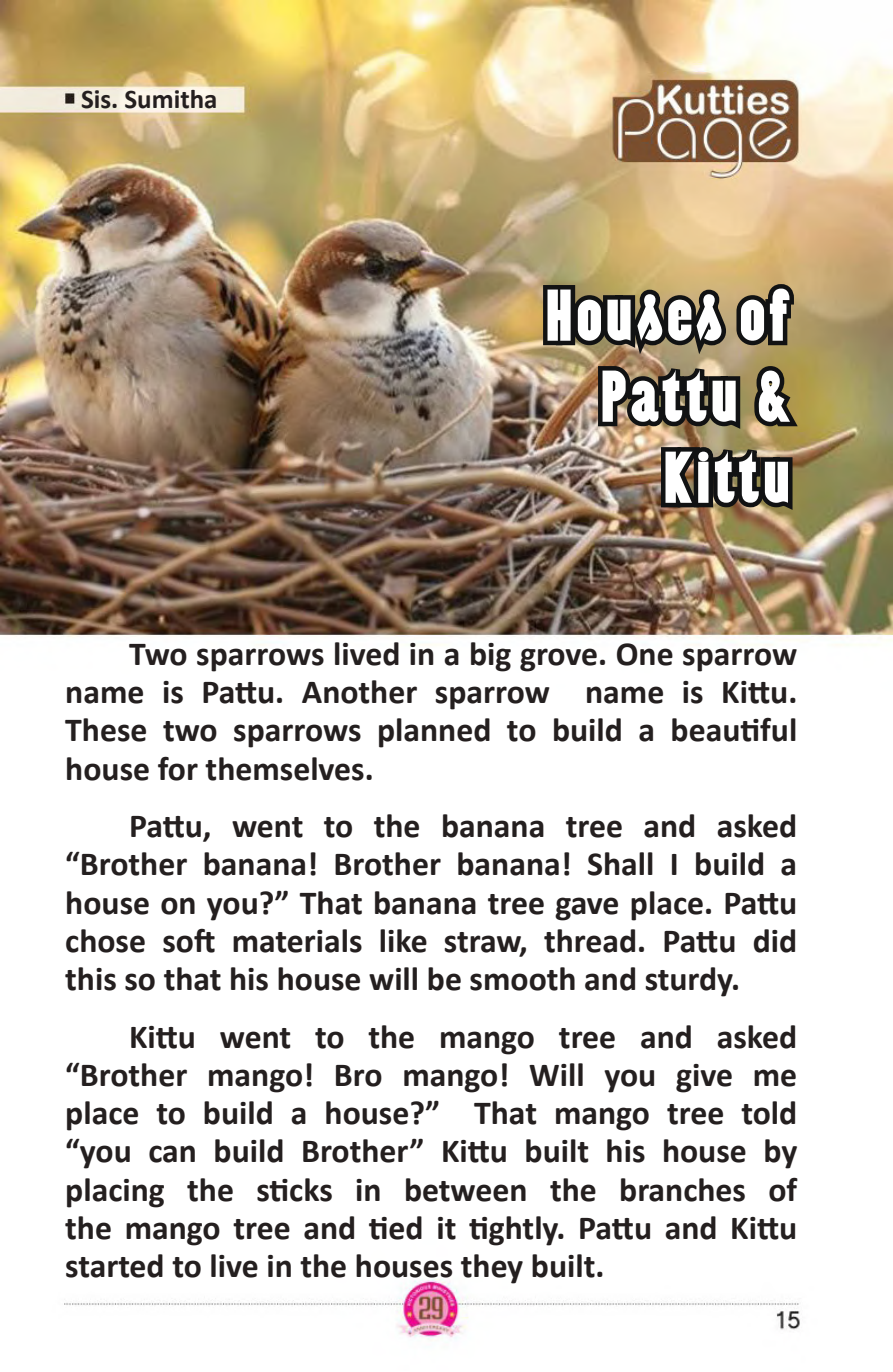
<style>
.page{position:relative;width:893px;height:1372px;background:#fff}
.page>*{position:absolute;margin:0;border:0;box-sizing:border-box;transform-origin:0 0}
.t1{font:67.5px/81px "Almonte";letter-spacing:.04em;color:#fff;text-align:right}
.t2{font:700 33.75px/38.2px "Calibri";color:#241f1f;text-align:justify}
.t3{font:700 27px "Calibri";color:#241f1f}
</style>
<div class="page">
<img style="left:0;top:0;width:892px;height:1341px">
<img style="left:539px;top:277px;width:266px;height:240px">
<p class="t3" style="left:81px;top:80px;width:138px">Sis. Sumitha</p>
<h1 class="t1" style="left:545px;top:276px;width:247px">Houses of<br>Pattu &amp;<br>Kittu</h1>
<p class="t2" style="left:65px;top:634px;width:734px;text-indent:64px">Two sparrows lived in a big grove. One sparrow name is Pattu. Another sparrow name is Kittu.<br>These two sparrows planned to build a beautiful house for themselves.</p>
<p class="t2" style="left:65px;top:806px;width:734px;text-indent:64px">Pattu, went to the banana tree and asked “Brother banana! Brother banana! Shall I build a house on you?” That banana tree gave place. Pattu chose soft materials like straw, thread. Pattu did this so that his house will be smooth and sturdy.</p>
<p class="t2" style="left:65px;top:1016px;width:734px;text-indent:64px">Kittu went to the mango tree and asked “Brother mango! Bro mango! Will you give me place to build a house?” That mango tree told “you can build Brother” Kittu built his house by placing the sticks in between the branches of the mango tree and tied it tightly. Pattu and Kittu started to live in the houses they built.</p>
</div>
